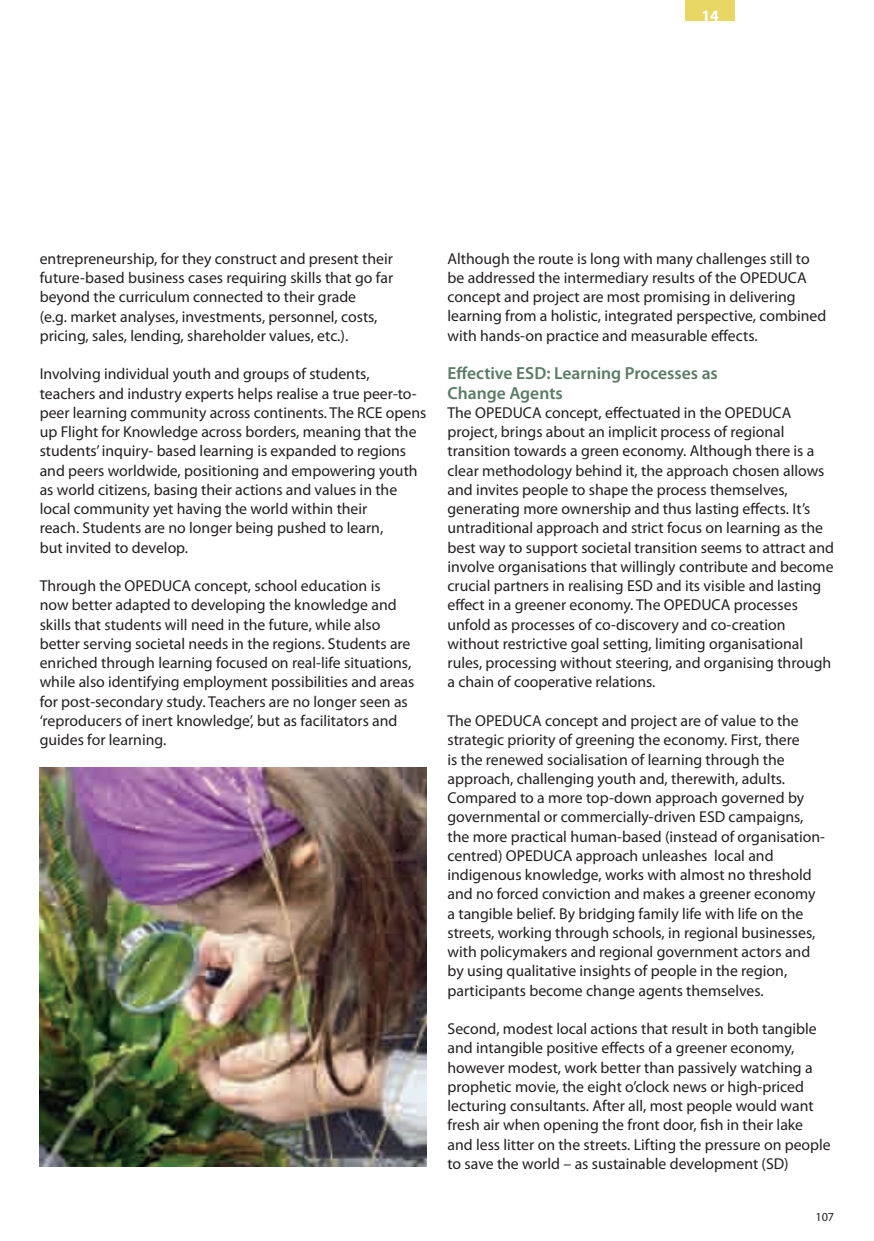
<style>
.page{position:relative;width:874px;height:1241px;background:#fff}
.page>*{position:absolute;margin:0;border:0;box-sizing:border-box;transform-origin:0 0}
.t1{font:600 17.5px/19.2px "Myriad Pro";color:#5a7b64}
.t2{font:15.75px/19.2px "Myriad Pro";color:#231f20}
.t3{font:700 15.75px "Myriad Pro";color:#fff}
.t4{font:12.25px "Myriad Pro";color:#231f20}
</style>
<div class="page">
<div style="left:685px;top:0;width:49px;height:21px;background:#e8d665"></div>
<img style="left:40px;top:767px;width:386px;height:399px">
<p class="t3" style="left:701px;top:10px;width:19px">14</p>
<p class="t2" style="left:40px;top:250px;width:355px">entrepreneurship, for they construct and present their future-based business cases requiring skills that go far beyond the curriculum connected to their grade<br>(e.g. market analyses, investments, personnel, costs, pricing, sales, lending, shareholder values, etc.).</p>
<p class="t2" style="left:40px;top:365px;width:388px">Involving individual youth and groups of students, teachers and industry experts helps realise a true peer-to&shy;peer learning community across continents. The RCE opens up Flight for Knowledge across borders, meaning that the students’ inquiry- based learning is expanded to regions and peers worldwide, positioning and empowering youth as world citizens, basing their actions and values in the local community yet having the world within their<br>reach. Students are no longer being pushed to learn,<br>but invited to develop.</p>
<p class="t2" style="left:40px;top:577px;width:376px">Through the OPEDUCA concept, school education is<br>now better adapted to developing the knowledge and skills that students will need in the future, while also better serving societal needs in the regions. Students are enriched through learning focused on real-life situations, while also identifying employment possibilities and areas for post-secondary study. Teachers are no longer seen as ‘reproducers of inert knowledge’, but as facilitators and guides for learning.</p>
<p class="t2" style="left:447px;top:250px;width:380px">Although the route is long with many challenges still to be addressed the intermediary results of the OPEDUCA concept and project are most promising in delivering learning from a holistic, integrated perspective, combined with hands-on practice and measurable effects.</p>
<p class="t1" style="left:447px;top:365px;width:272px">Effective ESD: Learning Processes as<br>Change Agents</p>
<p class="t2" style="left:447px;top:404px;width:388px">The OPEDUCA concept, effectuated in the OPEDUCA project, brings about an implicit process of regional transition towards a green economy. Although there is a clear methodology behind it, the approach chosen allows and invites people to shape the process themselves, generating more ownership and thus lasting effects. It’s untraditional approach and strict focus on learning as the best way to support societal transition seems to attract and involve organisations that willingly contribute and become crucial partners in realising ESD and its visible and lasting effect in a greener economy. The OPEDUCA processes unfold as processes of co-discovery and co-creation without restrictive goal setting, limiting organisational rules, processing without steering, and organising through a chain of cooperative relations.</p>
<p class="t2" style="left:447px;top:712px;width:379px">The OPEDUCA concept and project are of value to the strategic priority of greening the economy. First, there<br>is the renewed socialisation of learning through the approach, challenging youth and, therewith, adults.<br>Compared to a more top-down approach governed by governmental or commercially-driven ESD campaigns, the more practical human-based (instead of organisation&shy;centred) OPEDUCA approach unleashes local and indigenous knowledge, works with almost no threshold and no forced conviction and makes a greener economy a tangible belief. By bridging family life with life on the streets, working through schools, in regional businesses, with policymakers and regional government actors and by using qualitative insights of people in the region, participants become change agents themselves.</p>
<p class="t2" style="left:447px;top:1020px;width:384px">Second, modest local actions that result in both tangible and intangible positive effects of a greener economy, however modest, work better than passively watching a prophetic movie, the eight o’clock news or high-priced lecturing consultants. After all, most people would want fresh air when opening the front door, fish in their lake and less litter on the streets. Lifting the pressure on people to save the world – as sustainable development (SD)</p>
<p class="t4" style="left:815px;top:1211px;width:20px">107</p>
</div>
